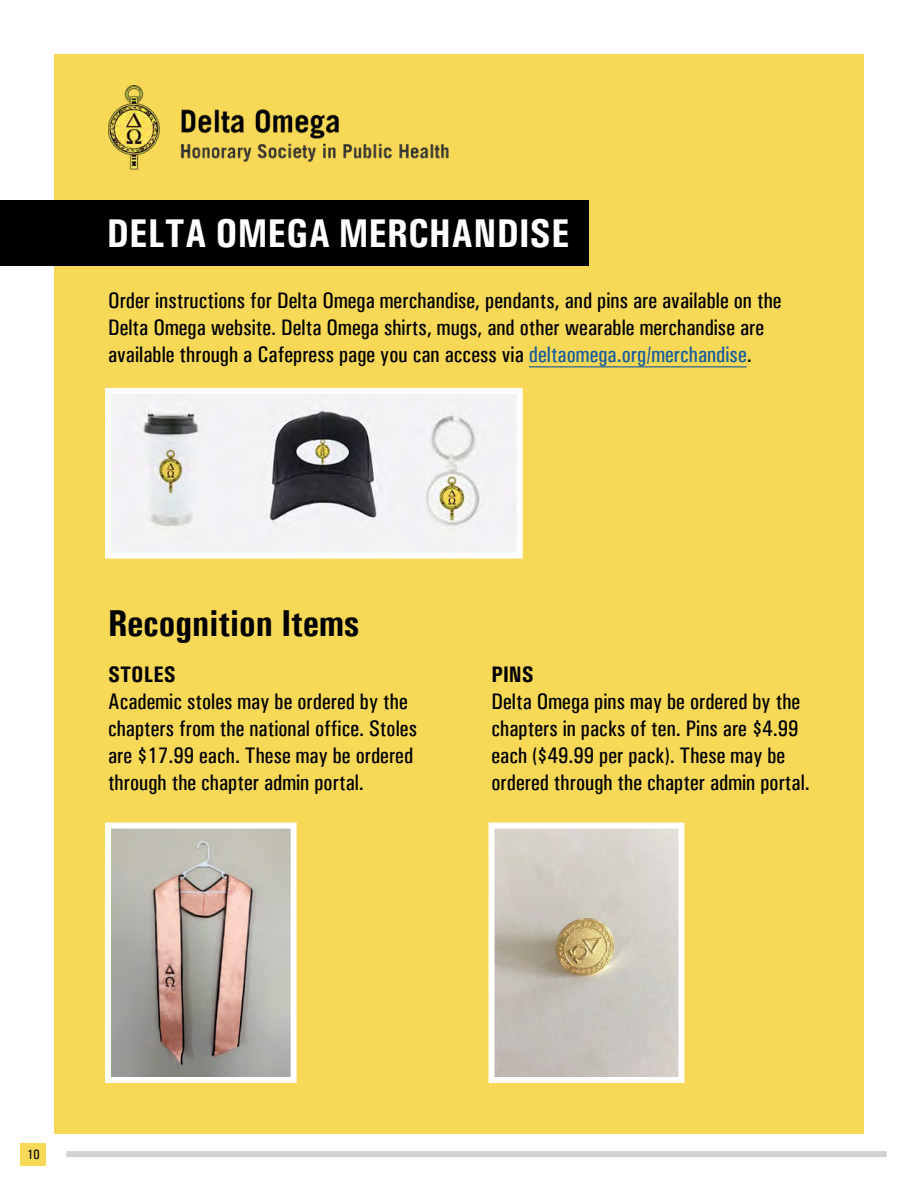
<style>
.page{position:relative;width:918px;height:1188px;background:#fff}
.page>*{position:absolute;margin:0;border:0;box-sizing:border-box;transform-origin:0 0}
.t1{font:700 40.2px "Univers Condensed";color:#fff}
.t2{font:700 37.5px "Univers Condensed";color:#000001}
.Body{font:22.5px/27px "Univers Condensed";color:#000001}
.t3{font:13.5px "Univers Condensed";color:#000001}
.s1{color:#175d9e}
.s2{font-weight:700}
</style>
<div class="page">
<div style="left:20px;top:1143px;width:26px;height:23px;background:#f7d957"></div>
<div style="left:66px;top:1151px;width:821px;height:6px;background:#d1d2d4"></div>
<div style="left:54px;top:54px;width:810px;height:1080px;background:#f7d957"></div>
<hr style="left:529px;top:366px;width:218px;height:1px;background:#175d9e">
<img style="left:108px;top:85px;width:341px;height:85px">
<div style="left:0;top:200px;width:589px;height:66px;background:#000001"></div>
<img style="left:495px;top:830px;width:182px;height:246px">
<div style="left:488px;top:823px;width:196px;height:260px;border:6px solid #fff"></div>
<img style="left:112px;top:395px;width:404px;height:157px">
<div style="left:105px;top:388px;width:418px;height:171px;border:6px solid #fff"></div>
<img style="left:112px;top:830px;width:178px;height:246px">
<div style="left:105px;top:823px;width:192px;height:260px;border:6px solid #fff"></div>
<p class="t1" style="left:107px;top:209px;width:464px">DELTA OMEGA MERCHANDISE</p>
<p class="Body" style="left:108px;top:287px;width:675px">Order instructions for Delta Omega merchandise, pendants, and pins are available on the<br>Delta Omega website. Delta Omega shirts, mugs, and other wearable merchandise are available through a Cafepress page you can access via <span class="s1">deltaomega.org/merchandise</span>.</p>
<p class="t2" style="left:108px;top:600px;width:253px">Recognition Items</p>
<p class="Body" style="left:108px;top:660px;width:311px"><span class="s2">STOLES<br></span>Academic stoles may be ordered by the chapters from the national office. Stoles are $17.99 each. These may be ordered through the chapter admin portal.</p>
<p class="Body" style="left:491px;top:660px;width:320px"><span class="s2">PINS<br></span>Delta Omega pins may be ordered by the chapters in packs of ten. Pins are $4.99 each ($49.99 per pack). These may be ordered through the chapter admin portal.</p>
<p class="t3" style="left:27px;top:1146px;width:14px">10</p>
</div>
